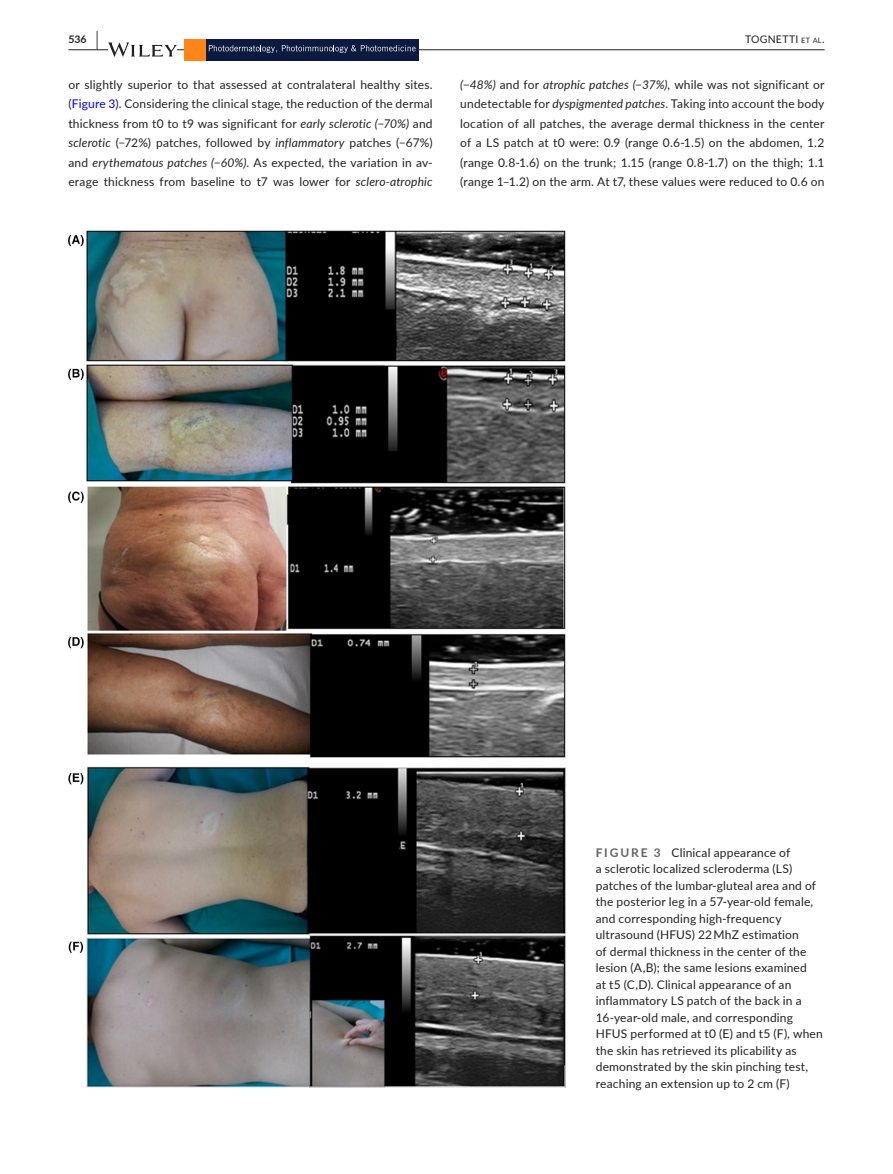
<style>
.page{position:relative;width:893px;height:1174px;background:#fff}
.page>*{position:absolute;margin:0;border:0;box-sizing:border-box;transform-origin:0 0}
.t1{font:12px/16.5px "Lato";letter-spacing:.015em;color:#231f20;text-align:justify}
.t2{font:10.5px "Lato";letter-spacing:.025em;color:#231f20}
.t3{font:700 10.5px "Lato";color:#231f20}
.s1{font-size:19.5px}
.s2{font-size:7.35px}
.s3{color:#00f}
.s4{font-style:italic}
.s5{font-weight:700;color:#636366}
</style>
<div class="page">
<hr style="left:68px;top:49px;width:756px;height:1px;background:#231f20">
<svg style="left:108px;top:42px;width:69px;height:15px"></svg>
<div style="left:206px;top:39px;width:212px;height:21px;background:#0b1a40"></div>
<div style="left:185px;top:39px;width:21px;height:21px;background:#fe8518"></div>
<svg style="left:209px;top:45px;width:207px;height:8px"></svg>
<img style="left:68px;top:231px;width:498px;height:857px">
<p class="t3" style="left:68px;top:31px;width:31px">536 <span class="s1">|</span></p>
<p class="t2" style="left:745px;top:31px;width:81px">TOGNETTI <span class="s2">et al</span>.</p>
<p class="t1" style="left:68px;top:74px;width:366px;line-height:19.5px">or slightly superior to that assessed at contralateral healthy sites. (<span class="s3">Figure 3</span>). Considering the clinical stage, the reduction of the dermal thickness from t0 to t9 was significant for <span class="s4">early sclerotic (−70%)</span> and <span class="s4">sclerotic</span> (−72%) patches, followed by <span class="s4">inflammatory</span> patches (−67%) and <span class="s4">erythematous patches (−60%)</span>. As expected, the variation in av&shy;erage thickness from baseline to t7 was lower for <span class="s4">sclero-atrophic</span></p>
<p class="t1" style="left:460px;top:74px;width:366px;line-height:19.5px"><span class="s4">(−48%)</span> and for <span class="s4">atrophic patches (−37%),</span> while was not significant or undetectable for <span class="s4">dyspigmented patches</span>. Taking into account the body location of all patches, the average dermal thickness in the center of a LS patch at t0 were: 0.9 (range 0.6-1.5) on the abdomen, 1.2 (range 0.8-1.6) on the trunk; 1.15 (range 0.8-1.7) on the thigh; 1.1 (range 1–1.2) on the arm. At t7, these values were reduced to 0.6 on</p>
<p class="t1" style="left:596px;top:843px;width:229px;text-align:left"><span class="s5">FIGURE 3</span> Clinical appearance of<br>a sclerotic localized scleroderma (LS) patches of the lumbar-gluteal area and of the posterior leg in a 57-year-old female, and corresponding high-frequency ultrasound (HFUS) 22 MhZ estimation<br>of dermal thickness in the center of the lesion (A,B); the same lesions examined<br>at t5 (C,D). Clinical appearance of an inflammatory LS patch of the back in a 16-year-old male, and corresponding HFUS performed at t0 (E) and t5 (F), when the skin has retrieved its plicability as demonstrated by the skin pinching test, reaching an extension up to 2 cm (F)</p>
</div>
